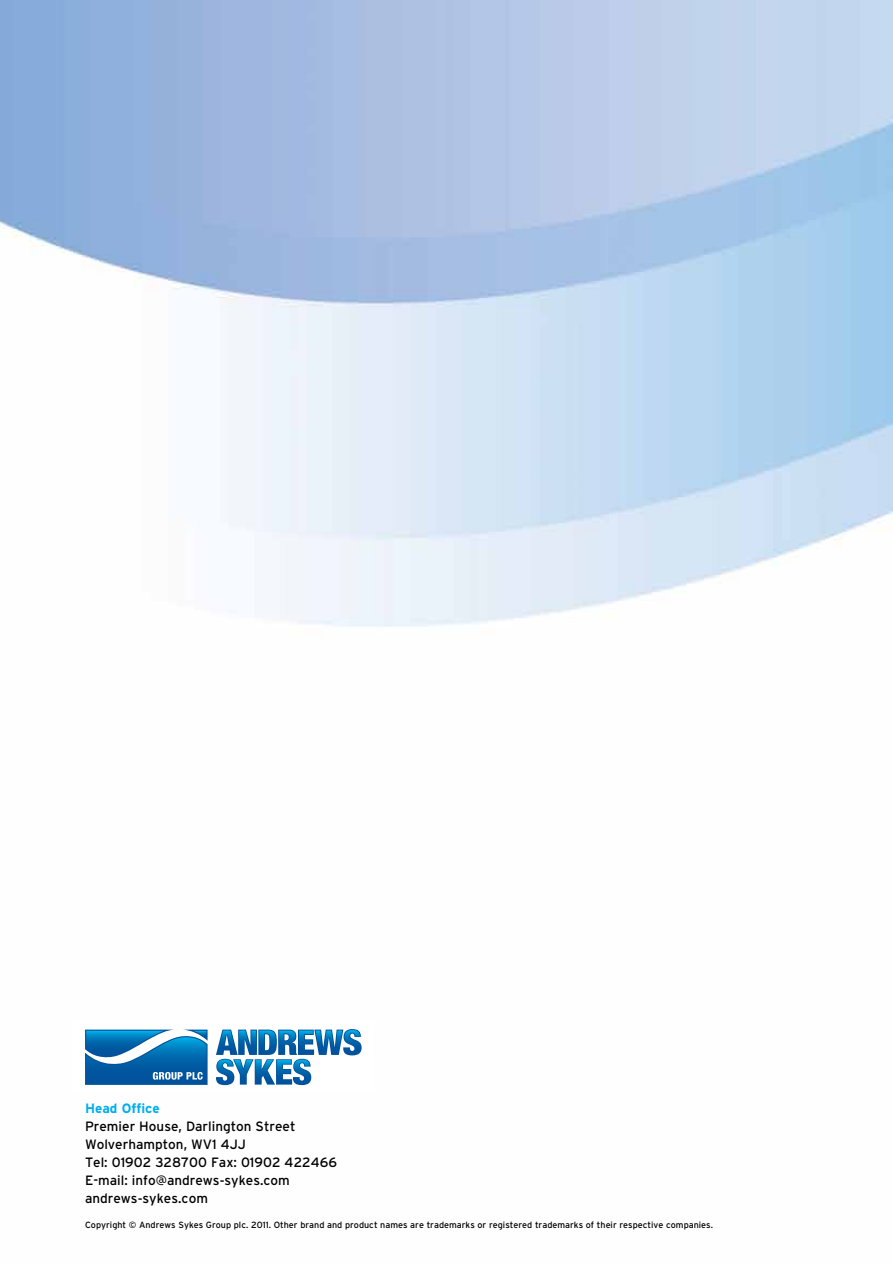
<style>
.page{position:relative;width:893px;height:1263px;background:#fff}
.page>*{position:absolute;margin:0;border:0;box-sizing:border-box;transform-origin:0 0}
.t1{font:13.5px/18px "Interstate";color:#000}
.t2{font:700 13.5px "Interstate";color:#00aeef}
.t3{font:9px "Interstate";color:#000}
</style>
<div class="page">
<svg style="left:216px;top:1029px;width:146px;height:56px"></svg>
<svg style="left:85px;top:1029px;width:123px;height:56px;background:#2f81ba"></svg>
<p class="t2" style="left:85px;top:1100px;width:76px">Head Office</p>
<p class="t1" style="left:85px;top:1117px;width:253px">Premier House, Darlington Street<br>Wolverhampton, WV1 4JJ<br>Tel: 01902 328700 Fax: 01902 422466<br>E-mail: info@andrews-sykes.com andrews-sykes.com</p>
<p class="t3" style="left:85px;top:1219px;width:629px">Copyright © Andrews Sykes Group plc. 2011. Other brand and product names are trademarks or registered trademarks of their respective companies.</p>
</div>
